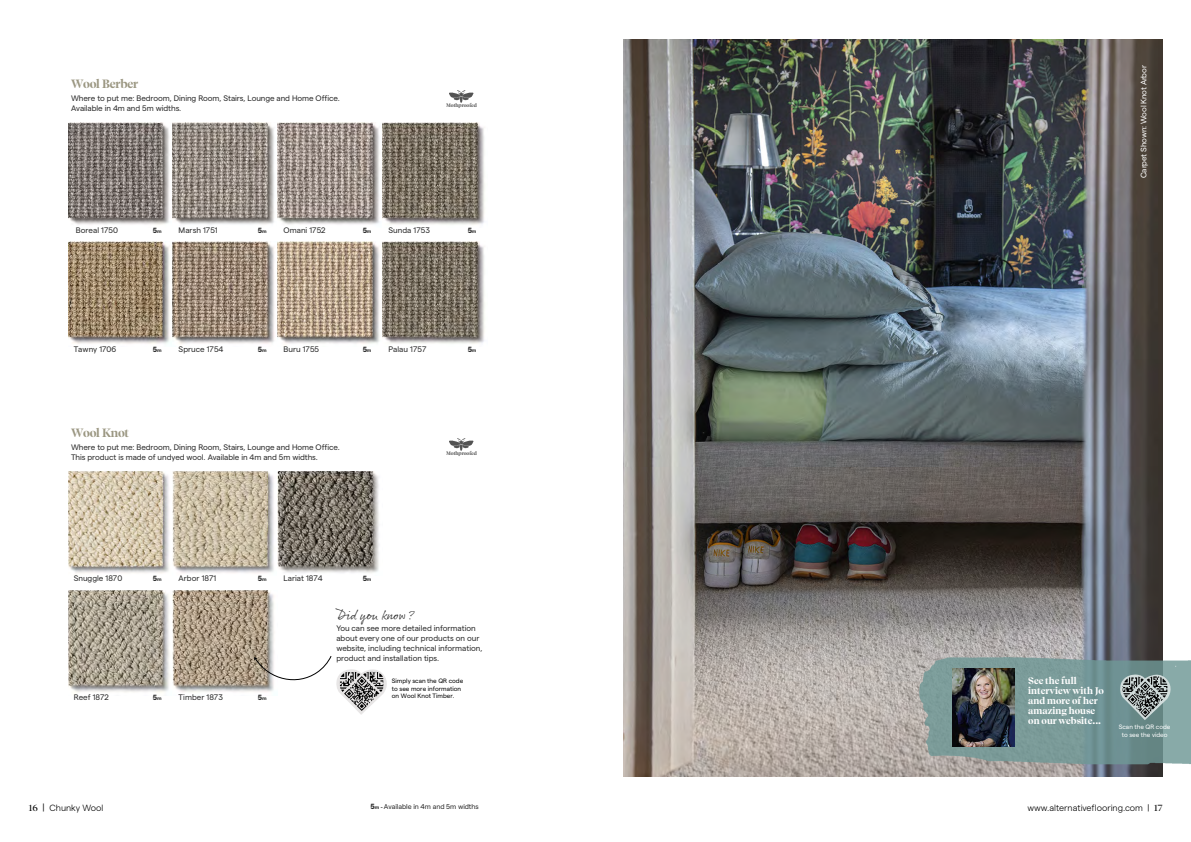
<style>
.page{position:relative;width:1191px;height:842px;background:#fff}
.page>*{position:absolute;margin:0;border:0;box-sizing:border-box;transform-origin:0 0}
.t1{font:13px "Rollerscript Smooth";letter-spacing:-.02em;color:#292929}
.t2{font:700 12px "Recife Display";letter-spacing:-.025em;color:#9b9782}
.t3{font:700 9.5px/10px "Recife Display";color:#fff}
.t4{font:300 9px "Matter";color:#000}
.t5{font:8px/10px "Matter";color:#292929}
.t6{font:8px "Matter";letter-spacing:-.02em;color:#fff}
.t7{font:700 7.5px "Matter";color:#292929}
.t8{font:7px "Matter";letter-spacing:-.01em;color:#292929}
.t9{font:6.3px/7.7px "Matter";color:#000}
.t10{font:6.3px/7.7px "Matter";color:#fff;text-align:center}
.t11{font:700 5.1px "Recife Display";letter-spacing:-.02em;color:#292929}
.s1{font-size:5px}
.s2{font-family:"Recife Display";font-weight:500}
.s3{font-size:10px}
.s4{font-weight:700;font-size:7.5px}
.s5{font-weight:700;font-size:5px}
</style>
<div class="page">
<img style="left:68px;top:123px;width:417px;height:102px">
<img style="left:68px;top:242px;width:417px;height:102px">
<img style="left:68px;top:471px;width:311px;height:102px">
<img style="left:68px;top:590px;width:206px;height:102px">
<img style="left:449px;top:438px;width:24px;height:12px">
<img style="left:449px;top:90px;width:24px;height:12px">
<img style="left:624px;top:40px;width:538px;height:737px">
<img style="left:918px;top:634px;width:273px;height:143px">
<svg style="left:254px;top:655px;width:133px;height:60px"></svg>
<img style="left:340px;top:672px;width:43px;height:39px">
<svg style="left:1119px;top:670px;width:55px;height:50px"></svg>
<img style="left:1119px;top:673px;width:52px;height:47px">
<img style="left:952px;top:669px;width:63px;height:77px">
<p class="t2" style="left:71px;top:75px;width:69px">Wool Berber</p>
<p class="t5" style="left:71px;top:92px;width:270px">Where to put me: Bedroom, Dining Room, Stairs, Lounge and Home Office.</p>
<p class="t5" style="left:71px;top:102px;width:112px">Available in 4m and 5m widths.</p>
<p class="t11" style="left:446px;top:102px;width:32px">Mothproofed</p>
<p class="t5" style="left:76px;top:224px;width:44px">Boreal 1750</p>
<p class="t7" style="left:153px;top:225px;width:10px">5<span class="s1">m</span></p>
<p class="t5" style="left:179px;top:224px;width:41px">Marsh 1751</p>
<p class="t7" style="left:258px;top:225px;width:10px">5<span class="s1">m</span></p>
<p class="t5" style="left:283px;top:224px;width:44px">Omani 1752</p>
<p class="t7" style="left:363px;top:225px;width:10px">5<span class="s1">m</span></p>
<p class="t5" style="left:388px;top:224px;width:43px">Sunda 1753</p>
<p class="t7" style="left:468px;top:225px;width:10px">5<span class="s1">m</span></p>
<p class="t5" style="left:74px;top:343px;width:44px">Tawny 1706</p>
<p class="t7" style="left:153px;top:344px;width:10px">5<span class="s1">m</span></p>
<p class="t5" style="left:179px;top:343px;width:46px">Spruce 1754</p>
<p class="t7" style="left:258px;top:344px;width:10px">5<span class="s1">m</span></p>
<p class="t5" style="left:283px;top:343px;width:37px">Buru 1755</p>
<p class="t7" style="left:363px;top:344px;width:10px">5<span class="s1">m</span></p>
<p class="t5" style="left:388px;top:343px;width:39px">Palau 1757</p>
<p class="t7" style="left:468px;top:344px;width:10px">5<span class="s1">m</span></p>
<p class="t2" style="left:71px;top:424px;width:60px">Wool Knot</p>
<p class="t5" style="left:71px;top:441px;width:270px">Where to put me: Bedroom, Dining Room, Stairs, Lounge and Home Office.<br>This product is made of undyed wool. Available in 4m and 5m widths.</p>
<p class="t5" style="left:74px;top:573px;width:50px">Snuggle 1870</p>
<p class="t7" style="left:153px;top:573px;width:10px">5<span class="s1">m</span></p>
<p class="t5" style="left:179px;top:573px;width:39px">Arbor 1871</p>
<p class="t7" style="left:258px;top:573px;width:10px">5<span class="s1">m</span></p>
<p class="t5" style="left:283px;top:573px;width:41px">Lariat 1874</p>
<p class="t7" style="left:363px;top:573px;width:10px">5<span class="s1">m</span></p>
<p class="t11" style="left:446px;top:449px;width:32px">Mothproofed</p>
<p class="t5" style="left:74px;top:692px;width:37px">Reef 1872</p>
<p class="t7" style="left:153px;top:692px;width:10px">5<span class="s1">m</span></p>
<p class="t5" style="left:179px;top:692px;width:46px">Timber 1873</p>
<p class="t7" style="left:258px;top:692px;width:10px">5<span class="s1">m</span></p>
<p class="t1" style="left:336px;top:606px;width:80px">Did you know?</p>
<p class="t5" style="left:336px;top:622px;width:148px">You can see more detailed information about every one of our products on our website, including technical information, product and installation tips.</p>
<p class="t9" style="left:392px;top:676px;width:73px">Simply scan the QR code to see more information on Wool Knot Timber.</p>
<p class="t6" style="left:1137px;top:178px;width:114px;rotate:-90deg">Carpet Shown: Wool Knot Arbor</p>
<p class="t3" style="left:1028px;top:676px;width:77px">See the full interview with Jo and more of her amazing house on our website...</p>
<p class="t10" style="left:1118px;top:722px;width:53px">Scan the QR code to see the video</p>
<p class="t4" style="left:28px;top:801px;width:77px"><span class="s2">16</span> <span class="s3">|</span> Chunky Wool</p>
<p class="t4" style="left:1027px;top:801px;width:137px">www.alternativeflooring.com | <span class="s2">17</span></p>
<p class="t8" style="left:370px;top:801px;width:110px"><span class="s4">5</span><span class="s5">m -</span> Available in 4m and 5m widths</p>
</div>
